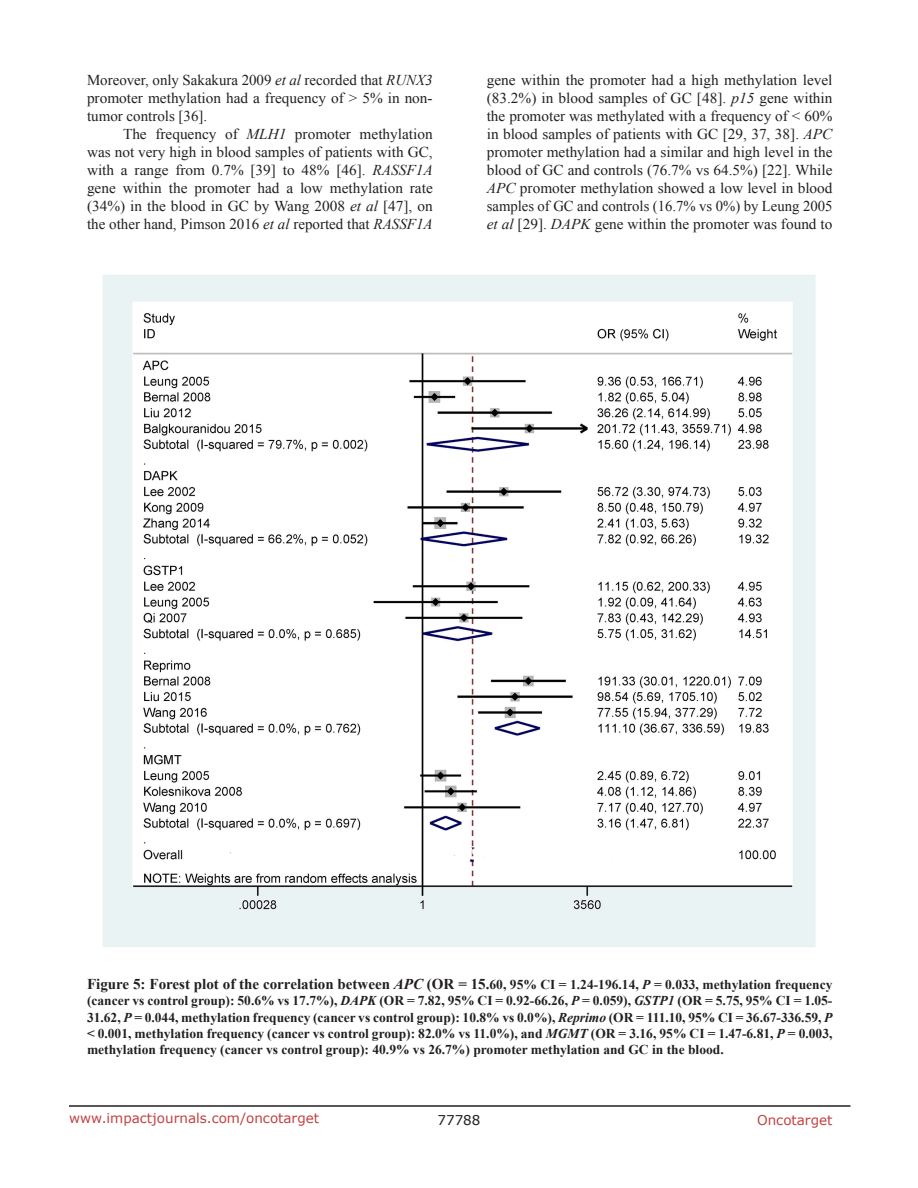
<style>
.page{position:relative;width:918px;height:1188px;background:#fff}
.page>*{position:absolute;margin:0;border:0;box-sizing:border-box;transform-origin:0 0}
.BodyText{font:15px/18px "Times New Roman";color:#231f20;text-align:justify}
.figuretext{font:700 15px "Times New Roman";color:#231f20}
.figuretext-2{font:700 13.5px/16.2px "Times New Roman";color:#231f20;text-align:justify}
.t1{font:13.5px "Verdana";color:#c24141}
.t2{font:13.5px "Verdana";color:#231f20}
.s1{font-style:italic}
.s2{font-size:13.5px}
.s3{font-style:italic;font-size:13.5px}
</style>
<div class="page">
<hr style="left:69px;top:1105px;width:781px;height:2px;background:#231f20">
<img style="left:102px;top:275px;width:714px;height:672px">
<p class="BodyText" style="left:87px;top:71px;width:347px">Moreover, only Sakakura 2009 <span class="s1">et al</span> recorded that <span class="s1">RUNX3 </span>promoter methylation had a frequency of &gt; 5% in non&shy;tumor controls [36].</p>
<p class="BodyText" style="left:87px;top:125px;width:347px;text-indent:36px">The frequency of <span class="s1">MLH1</span> promoter methylation was not very high in blood samples of patients with GC, with a range from 0.7% [39] to 48% [46]. <span class="s1">RASSF1A </span>gene within the promoter had a low methylation rate (34%) in the blood in GC by Wang 2008 <span class="s1">et al</span> [47], on the other hand, Pimson 2016 <span class="s1">et al</span> reported that <span class="s1">RASSF1A</span></p>
<p class="BodyText" style="left:487px;top:71px;width:347px">gene within the promoter had a high methylation level (83.2%) in blood samples of GC [48]. <span class="s1">p15</span> gene within the promoter was methylated with a frequency of &lt; 60% in blood samples of patients with GC [29, 37, 38]. <span class="s1">APC </span>promoter methylation had a similar and high level in the blood of GC and controls (76.7% vs 64.5%) [22]. While <span class="s1">APC</span> promoter methylation showed a low level in blood samples of GC and controls (16.7% vs 0%) by Leung 2005 <span class="s1">et al</span> [29]. <span class="s1">DAPK</span> gene within the promoter was found to</p>
<p class="figuretext" style="left:87px;top:974px;width:747px">Figure 5: Forest plot of the correlation between <span class="s1">APC</span> (OR = 15.<span class="s2">60, 95% CI = 1.24-196.14,</span> <span class="s3">P</span> <span class="s2">= 0.033, methylation frequency</span></p>
<p class="figuretext-2" style="left:87px;top:993px;width:747px">(cancer vs control group): 50.6% vs 17.7%), <span class="s1">DAPK</span> (OR = 7.82, 95% CI = 0.92-66.26, <span class="s1">P</span> = 0.059), <span class="s1">GSTP1</span> (OR = 5.75, 95% CI = 1.05- 31.62, <span class="s1">P</span> = 0.044, methylation frequency (cancer vs control group): 10.8% vs 0.0%), <span class="s1">Reprimo</span> (OR = 111.10, 95% CI = 36.67-336.59, <span class="s1">P </span>&lt; 0.001, methylation frequency (cancer vs control group): 82.0% vs 11.0%), and <span class="s1">MGMT</span> (OR = 3.16, 95% CI = 1.47-6.81, <span class="s1">P</span> = 0.003, methylation frequency (cancer vs control group): 40.9% vs 26.7%) promoter methylation and GC in the blood.</p>
<p class="t1" style="left:69px;top:1109px;width:252px">www.impactjournals.com/oncotarget</p>
<p class="t2" style="left:438px;top:1111px;width:44px">77788</p>
<p class="t1" style="left:757px;top:1111px;width:77px">Oncotarget</p>
</div>
